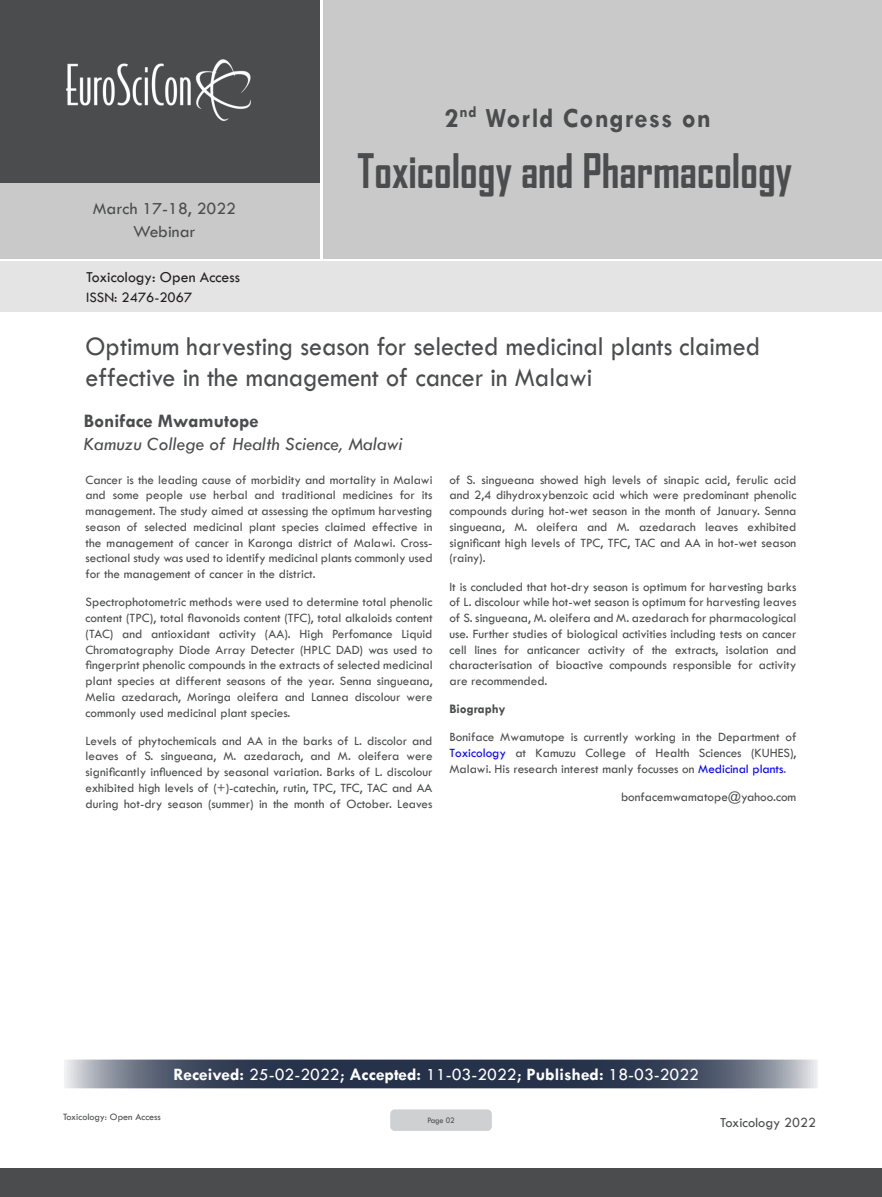
<style>
.page{position:relative;width:882px;height:1197px;background:#fff}
.page>*{position:absolute;margin:0;border:0;box-sizing:border-box;transform-origin:0 0}
.t1{font:700 45.5px "Agency FB";color:#4b4c4d;scale:.95 1}
.t2{font:700 28px "Tw Cen";letter-spacing:.04em;color:#4b4c4d;scale:.95 1}
.t3{font:27.65px/30.8px "Tw Cen";color:#4b4c4d;scale:.94 1}
.t4{font:italic 19.25px "Tw Cen";color:#4b4c4d}
.t5{font:700 19.25px "Tw Cen";color:#4b4c4d}
.Paragraph_Style_1{font:17.5px "Tw Cen";color:#fff}
.t6{font:17.5px/23.6px "Tw Cen";color:#4b4c4d;text-align:center}
.Paragraph_Style_1-2{font:15.75px "Tw Cen";color:#231f20}
.t7{font:14.88px "Tw Cen";color:#231f20}
.t8{font:14.35px "Tw Cen";color:#4b4c4d}
.Abstract{font:13.12px/15.8px "Tw Cen";color:#4b4c4d;text-align:justify}
.t9{font:9.97px "Tw Cen";color:#4b4c4d}
.t10{font:8.58px "Tw Cen";letter-spacing:-.02em;color:#4b4c4d;scale:.95 1}
.s1{font-weight:700}
.s2{color:#00f}
</style>
<div class="page">
<div style="left:0;top:0;width:319px;height:183px;background:#4b4c4d"></div>
<div style="left:0;top:183px;width:319px;height:76px;background:#c9c9c9"></div>
<div style="left:323px;top:0;width:559px;height:259px;background:#c9c9c9"></div>
<img style="left:66px;top:59px;width:185px;height:62px">
<div style="left:0;top:1168px;width:882px;height:29px;background:#4b4c4d"></div>
<div style="left:1px;top:261px;width:881px;height:51px;background:#e4e4e4"></div>
<svg style="left:64px;top:1059px;width:754px;height:30px;background:#4f596c"></svg>
<div style="left:390px;top:1110px;width:102px;height:21px;background:#cfd0d2;border-radius:4px"></div>
<h2 class="t2" style="left:444px;top:101px;width:282px">2<sup>nd</sup> World Congress on</h2>
<h3 class="t6" style="left:93px;top:196px;width:145px">March 17-18, 2022<br>Webinar</h3>
<p class="Paragraph_Style_1-2" style="left:86px;top:268px;width:155px">Toxicology: Open Access</p>
<p class="t7" style="left:86px;top:288px;width:108px">ISSN: 2476-2067</p>
<h1 class="t1" style="left:358px;top:143px;width:459px">Toxicology and Pharmacology</h1>
<p class="t3" style="left:86px;top:331px;width:719px">Optimum harvesting season for selected medicinal plants claimed effective in the management of cancer in Malawi</p>
<p class="t5" style="left:84px;top:409px;width:176px">Boniface Mwamutope</p>
<p class="t4" style="left:84px;top:432px;width:320px">Kamuzu College of Health Science, Malawi</p>
<p class="Abstract" style="left:86px;top:472px;width:349px">Cancer is the leading cause of morbidity and mortality in Malawi and some people use herbal and traditional medicines for its management. The study aimed at assessing the optimum harvesting season of selected medicinal plant species claimed effective in the management of cancer in Karonga district of Malawi. Cross&shy;sectional study was used to identify medicinal plants commonly used for the management of cancer in the district.</p>
<p class="Abstract" style="left:86px;top:594px;width:349px">Spectrophotometric methods were used to determine total phenolic content (TPC), total flavonoids content (TFC), total alkaloids content (TAC) and antioxidant activity (AA). High Perfomance Liquid Chromatography Diode Array Detecter (HPLC DAD) was used to fingerprint phenolic compounds in the extracts of selected medicinal plant species at different seasons of the year. Senna singueana, Melia azedarach, Moringa oleifera and Lannea discolour were commonly used medicinal plant species.</p>
<p class="Abstract" style="left:86px;top:733px;width:349px">Levels of phytochemicals and AA in the barks of L. discolor and leaves of S. singueana, M. azedarach, and M. oleifera were significantly influenced by seasonal variation. Barks of L. discolour exhibited high levels of (+)-catechin, rutin, TPC, TFC, TAC and AA during hot-dry season (summer) in the month of October. Leaves</p>
<p class="Abstract" style="left:449px;top:472px;width:348px">of S. singueana showed high levels of sinapic acid, ferulic acid and 2,4 dihydroxybenzoic acid which were predominant phenolic compounds during hot-wet season in the month of January. Senna singueana, M. oleifera and M. azedarach leaves exhibited significant high levels of TPC, TFC, TAC and AA in hot-wet season (rainy).</p>
<p class="Abstract" style="left:449px;top:578px;width:348px">It is concluded that hot-dry season is optimum for harvesting barks of L. discolour while hot-wet season is optimum for harvesting leaves of S. singueana, M. oleifera and M. azedarach for pharmacological use. Further studies of biological activities including tests on cancer cell lines for anticancer activity of the extracts, isolation and characterisation of bioactive compounds responsible for activity are recommended.</p>
<p class="Abstract" style="left:449px;top:695px;width:349px;line-height:28.2px"><span class="s1">Biography<br></span>Boniface Mwamutope is currently working in the Department of</p>
<p class="Abstract" style="left:449px;top:745px;width:349px"><span class="s2">Toxicology</span> at Kamuzu College of Health Sciences (KUHES),<br>Malawi. His research interest manly focusses on <span class="s2">Medicinal plants</span>.</p>
<p class="Abstract" style="left:621px;top:789px;width:177px">bonfacemwamatope@yahoo.com</p>
<p class="Paragraph_Style_1" style="left:174px;top:1064px;width:527px"><span class="s1">Received:</span> 25-02-2022; <span class="s1">Accepted:</span> 11-03-2022; <span class="s1">Published:</span> 18-03-2022</p>
<p class="t9" style="left:63px;top:1111px;width:99px">Toxicology: Open Access</p>
<p class="t10" style="left:427px;top:1115px;width:30px">Page 02</p>
<p class="t8" style="left:720px;top:1114px;width:97px">Toxicology 2022</p>
</div>
